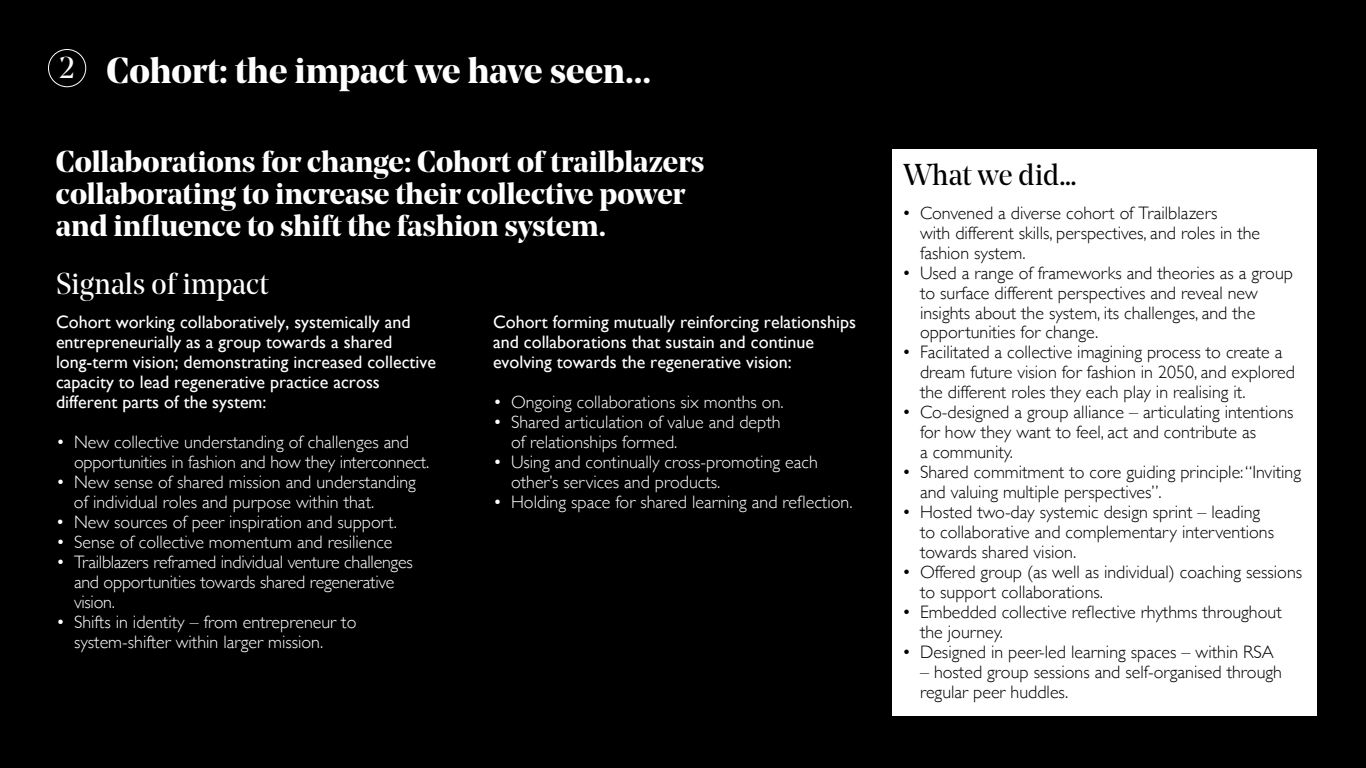
<style>
.page{position:relative;width:1366px;height:768px;background:#000}
.page>*{position:absolute;margin:0;border:0;box-sizing:border-box;transform-origin:0 0}
.t1{font:700 36px "Noe Display";color:#fff}
.t2{font:700 30px/32px "Noe Display";color:#fff}
.t3{font:30px "Noe Display";color:#fff}
.t4{font:30px "Noe Display";color:#000}
.t5{font:300 18px/20px "Gill Sans";color:#000}
.t6{font:300 18px/20px "Gill Sans";color:#fff}
.t7{font:18px/20px "Gill Sans";color:#fff}
</style>
<div class="page">
<div style="left:892px;top:150px;width:425px;height:566px;background:#fff"></div>
<div style="left:48px;top:49px;width:38px;height:38px;border:1px solid #fff;border-radius:50%"></div>
<h2 class="t3" style="left:59px;top:49px;width:17px">2</h2>
<h1 class="t1" style="left:107px;top:47px;width:546px">Cohort: the impact we have seen...</h1>
<h2 class="t2" style="left:56px;top:145px;width:650px">Collaborations for change: Cohort of trailblazers collaborating to increase their collective power and influence to shift the fashion system.</h2>
<h2 class="t3" style="left:56px;top:265px;width:214px">Signals of impact</h2>
<p class="t7" style="left:56px;top:311px;width:382px">Cohort working collaboratively, systemically and entrepreneurially as a group towards a shared long-term vision; demonstrating increased collective capacity to lead regenerative practice across different parts of the system:</p>
<p class="t6" style="left:74px;top:431px;width:357px;text-indent:-18px">• New collective understanding of challenges and opportunities in fashion and how they interconnect.</p>
<p class="t6" style="left:74px;top:471px;width:344px;text-indent:-18px">• New sense of shared mission and understanding of individual roles and purpose within that.</p>
<p class="t6" style="left:56px;top:511px;width:342px">• New sources of peer inspiration and support.</p>
<p class="t6" style="left:56px;top:531px;width:338px">• Sense of collective momentum and resilience</p>
<p class="t6" style="left:74px;top:551px;width:340px;text-indent:-18px">• Trailblazers reframed individual venture challenges and opportunities towards shared regenerative vision.</p>
<p class="t6" style="left:74px;top:611px;width:284px;text-indent:-18px">• Shifts in identity – from entrepreneur to system-shifter within larger mission.</p>
<p class="t7" style="left:493px;top:311px;width:364px">Cohort forming mutually reinforcing relationships and collaborations that sustain and continue evolving towards the regenerative vision:</p>
<p class="t6" style="left:493px;top:391px;width:292px">• Ongoing collaborations six months on.</p>
<p class="t6" style="left:511px;top:411px;width:271px;text-indent:-18px">• Shared articulation of value and depth of relationships formed.</p>
<p class="t6" style="left:511px;top:451px;width:308px;text-indent:-18px">• Using and continually cross-promoting each other’s services and products.</p>
<p class="t6" style="left:493px;top:491px;width:361px">• Holding space for shared learning and reflection.</p>
<h2 class="t4" style="left:904px;top:156px;width:175px">What we did…</h2>
<p class="t5" style="left:920px;top:202px;width:342px;text-indent:-18px">• Convened a diverse cohort of Trailblazers<br>with different skills, perspectives, and roles in the fashion system.</p>
<p class="t5" style="left:920px;top:262px;width:375px;text-indent:-18px">• Used a range of frameworks and theories as a group to surface different perspectives and reveal new insights about the system, its challenges, and the opportunities for change.</p>
<p class="t5" style="left:920px;top:342px;width:376px;text-indent:-18px">• Facilitated a collective imagining process to create a dream future vision for fashion in 2050, and explored the different roles they each play in realising it.</p>
<p class="t5" style="left:920px;top:402px;width:375px;text-indent:-18px">• Co-designed a group alliance – articulating intentions for how they want to feel, act and contribute as<br>a community.</p>
<p class="t5" style="left:920px;top:462px;width:383px;text-indent:-18px">• Shared commitment to core guiding principle: “Inviting and valuing multiple perspectives”.</p>
<p class="t5" style="left:920px;top:502px;width:356px;text-indent:-18px">• Hosted two-day systemic design sprint – leading to collaborative and complementary interventions towards shared vision.</p>
<p class="t5" style="left:920px;top:562px;width:384px;text-indent:-18px">• Offered group (as well as individual) coaching sessions to support collaborations.</p>
<p class="t5" style="left:920px;top:602px;width:363px;text-indent:-18px">• Embedded collective reflective rhythms throughout the journey.</p>
<p class="t5" style="left:902px;top:642px;width:373px">• Designed in peer-led learning spaces – within RSA</p>
<p class="t5" style="left:920px;top:662px;width:363px">– hosted group sessions and self-organised through regular peer huddles.</p>
</div>
